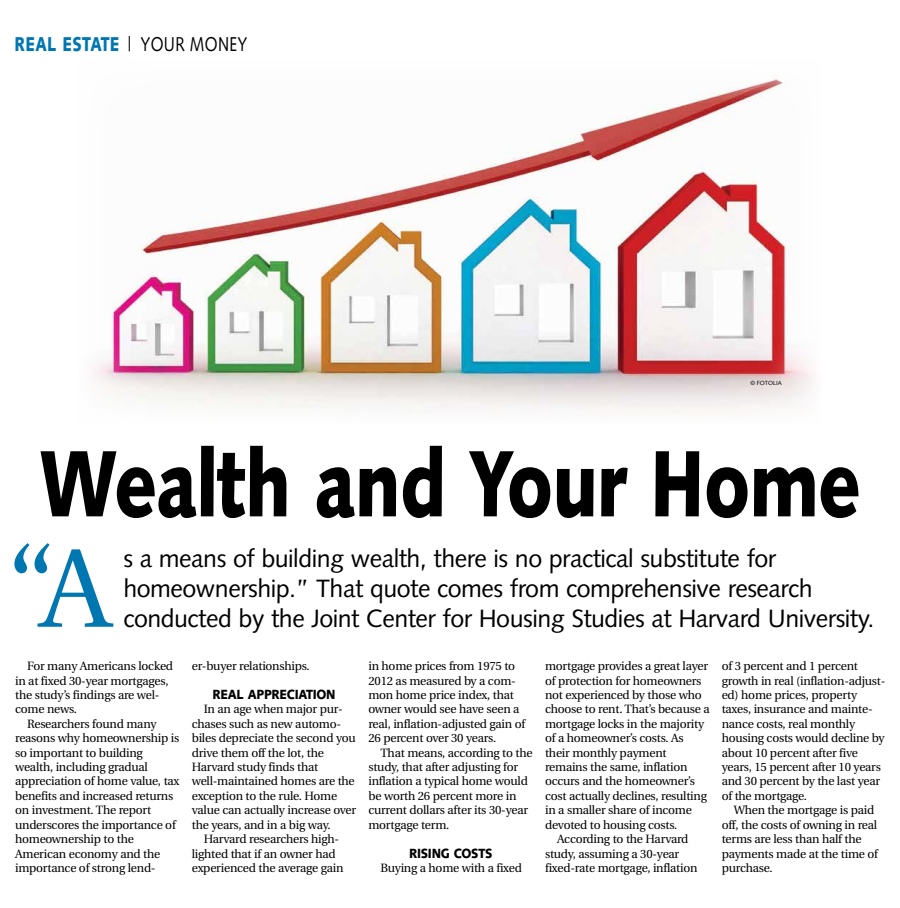
<style>
.page{position:relative;width:900px;height:908px;background:#fff}
.page>*{position:absolute;margin:0;border:0;box-sizing:border-box;transform-origin:0 0}
.t1{font:111.7px "Utopia";color:#0077b1}
.t2{font:900 94px "Syntax";letter-spacing:-.015em;color:#000;scale:.77 1}
.t3{font:25px/30px "Syntax";letter-spacing:-.02em;color:#000}
.t4{font:900 20px "Syntax";letter-spacing:.025em;color:#0077b1;scale:.77 1}
.t5{font:900 13.3px "Syntax";letter-spacing:-.02em;color:#000;scale:.91 1}
.t6{font:12px/14.4px "Utopia";letter-spacing:-.02em;color:#000}
.t7{font:6px "Syntax";color:#000}
.s1{font-weight:400;color:#000}
</style>
<div class="page">
<img style="left:93px;top:79px;width:721px;height:333px">
<h3 class="t4" style="left:14px;top:32px;width:304px">REAL ESTATE <span class="s1">| YOUR MONEY</span></h3>
<p class="t7" style="left:750px;top:379px;width:33px">© FOTOLIA</p>
<h2 class="t2" style="left:39px;top:428px;width:1069px">Wealth and Your Home</h2>
<h1 class="t1" style="left:6px;top:527px;width:107px">“A</h1>
<h3 class="t3" style="left:123px;top:543px;width:753px">s a means of building wealth, there is no practical substitute for homeownership.” That quote comes from comprehensive research conducted by the Joint Center for Housing Studies at Harvard University.</h3>
<p class="t6" style="left:15px;top:659px;width:159px;text-indent:12px">For many Americans locked in at fixed 30-year mortgages, the study’s findings are wel&shy;come news.</p>
<p class="t6" style="left:15px;top:716px;width:166px;text-indent:12px">Researchers found many reasons why homeownership is so important to building wealth, including gradual appreciation of home value, tax benefits and increased returns on investment. The report underscores the importance of homeownership to the<br>American economy and the importance of strong lend-</p>
<p class="t6" style="left:192px;top:659px;width:119px">er-buyer relationships.</p>
<p class="t5" style="left:213px;top:686px;width:137px">REAL APPRECIATION</p>
<p class="t6" style="left:192px;top:702px;width:166px;text-indent:12px">In an age when major pur&shy;chases such as new automo&shy;biles depreciate the second you drive them off the lot, the<br>Harvard study finds that well-maintained homes are the exception to the rule. Home value can actually increase over the years, and in a big way.</p>
<p class="t6" style="left:192px;top:831px;width:153px;text-indent:12px">Harvard researchers high&shy;lighted that if an owner had experienced the average gain</p>
<p class="t6" style="left:368px;top:659px;width:158px">in home prices from 1975 to<br>2012 as measured by a com&shy;mon home price index, that owner would see have seen a real, inflation-adjusted gain of<br>26 percent over 30 years.</p>
<p class="t6" style="left:368px;top:745px;width:166px;text-indent:12px">That means, according to the study, that after adjusting for inflation a typical home would be worth 26 percent more in current dollars after its 30-year mortgage term.</p>
<p class="t5" style="left:409px;top:844px;width:93px">RISING COSTS</p>
<p class="t6" style="left:380px;top:860px;width:143px">Buying a home with a fixed</p>
<p class="t6" style="left:545px;top:659px;width:165px">mortgage provides a great layer</p>
<p class="t6" style="left:545px;top:673px;width:158px">of protection for homeowners</p>
<p class="t6" style="left:545px;top:687px;width:158px">not experienced by those who</p>
<p class="t6" style="left:545px;top:702px;width:166px">choose to rent. That’s because a</p>
<p class="t6" style="left:545px;top:716px;width:161px">mortgage locks in the majority</p>
<p class="t6" style="left:545px;top:731px;width:140px">of a homeowner’s costs. As</p>
<p class="t6" style="left:545px;top:745px;width:123px">their monthly payment</p>
<p class="t6" style="left:545px;top:759px;width:144px">remains the same, inflation</p>
<p class="t6" style="left:545px;top:774px;width:151px">occurs and the homeowner’s</p>
<p class="t6" style="left:545px;top:788px;width:163px">cost actually declines, resulting</p>
<p class="t6" style="left:545px;top:803px;width:148px">in a smaller share of income</p>
<p class="t6" style="left:545px;top:817px;width:134px">devoted to housing costs.</p>
<p class="t6" style="left:557px;top:831px;width:133px">According to the Harvard</p>
<p class="t6" style="left:545px;top:846px;width:136px">study, assuming a 30-year</p>
<p class="t6" style="left:545px;top:860px;width:154px">fixed-rate mortgage, inflation</p>
<p class="t6" style="left:722px;top:659px;width:165px">of 3 percent and 1 percent growth in real (inflation-adjust&shy;ed) home prices, property taxes, insurance and mainte&shy;nance costs, real monthly housing costs would decline by about 10 percent after five years, 15 percent after 10 years and 30 percent by the last year of the mortgage.</p>
<p class="t6" style="left:722px;top:803px;width:158px;text-indent:12px">When the mortgage is paid off, the costs of owning in real terms are less than half the payments made at the time of purchase.</p>
</div>
